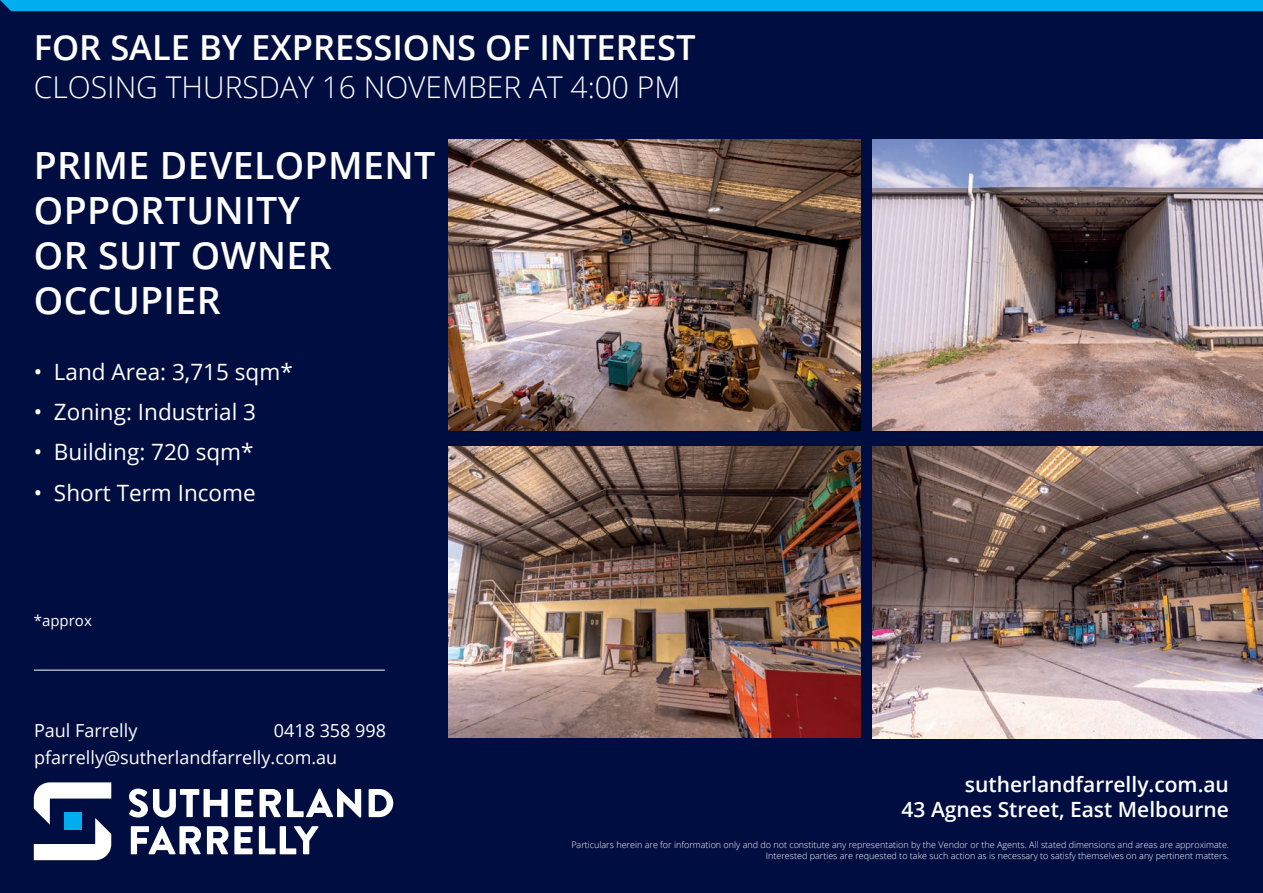
<style>
.page{position:relative;width:1263px;height:893px;background:#fff}
.page>*{position:absolute;margin:0;border:0;box-sizing:border-box;transform-origin:0 0}
.t1{font:600 37.5px/45px "Open Sans";letter-spacing:.01em;color:#fff}
.t2{font:600 34.5px "Open Sans";color:#fff}
.t3{font:300 30px "Open Sans";color:#fff}
.t4{font:22.5px "Open Sans";color:#fff}
.t5{font:600 21px/25.2px "Open Sans";color:#fff;text-align:right}
.t6{font:18px/26.7px "Open Sans";color:#fff}
.t7{font:15px "Open Sans";color:#fff}
.t8{font:300 9px/10.8px "Open Sans";color:#fff;text-align:right}
</style>
<div class="page">
<div style="left:0;top:11px;width:1263px;height:882px;background:#000d40"></div>
<svg style="left:34px;top:782px;width:77px;height:78px"></svg>
<svg style="left:129px;top:789px;width:99px;height:28px"></svg>
<svg style="left:235px;top:789px;width:18px;height:28px"></svg>
<svg style="left:260px;top:789px;width:21px;height:28px"></svg>
<svg style="left:287px;top:789px;width:74px;height:28px"></svg>
<svg style="left:369px;top:789px;width:24px;height:28px"></svg>
<svg style="left:131px;top:826px;width:70px;height:28px"></svg>
<svg style="left:207px;top:826px;width:21px;height:28px"></svg>
<svg style="left:234px;top:826px;width:19px;height:28px"></svg>
<svg style="left:259px;top:826px;width:60px;height:28px"></svg>
<img style="left:872px;top:139px;width:391px;height:292px">
<hr style="left:34px;top:670px;width:351px;height:1px;background:#fff">
<div style="left:0;top:0;width:1263px;height:11px;background:#00aeef"></div>
<img style="left:872px;top:446px;width:391px;height:292px">
<img style="left:448px;top:139px;width:412px;height:292px">
<img style="left:448px;top:446px;width:412px;height:292px">
<h2 class="t2" style="left:34px;top:24px;width:663px">FOR SALE BY EXPRESSIONS OF INTEREST</h2>
<h3 class="t3" style="left:34px;top:67px;width:648px">CLOSING THURSDAY 16 NOVEMBER AT 4:00 PM</h3>
<h1 class="t1" style="left:34px;top:142px;width:403px">PRIME DEVELOPMENT<br>OPPORTUNITY<br>OR SUIT OWNER<br>OCCUPIER</h1>
<h3 class="t4" style="left:34px;top:356px;width:260px">• Land Area: 3,715 sqm*</h3>
<h3 class="t4" style="left:34px;top:397px;width:224px">• Zoning: Industrial 3</h3>
<h3 class="t4" style="left:34px;top:437px;width:221px">• Building: 720 sqm*</h3>
<h3 class="t4" style="left:34px;top:477px;width:223px">• Short Term Income</h3>
<h3 class="t7" style="left:34px;top:610px;width:60px">*approx</h3>
<h3 class="t6" style="left:34px;top:717px;width:105px">Paul Farrelly</h3>
<h3 class="t6" style="left:34px;top:717px;width:354px;text-indent:240px">0418 358 998 pfarrelly@sutherlandfarrelly.com.au</h3>
<h3 class="t5" style="left:901px;top:771px;width:329px">sutherlandfarrelly.com.au<br>43 Agnes Street, East Melbourne</h3>
<p class="t8" style="left:571px;top:839px;width:659px">Particulars herein are for information only and do not constitute any representation by the Vendor or the Agents. All stated dimensions and areas are approximate.<br>Interested parties are requested to take such action as is necessary to satisfy themselves on any pertinent matters.</p>
</div>
